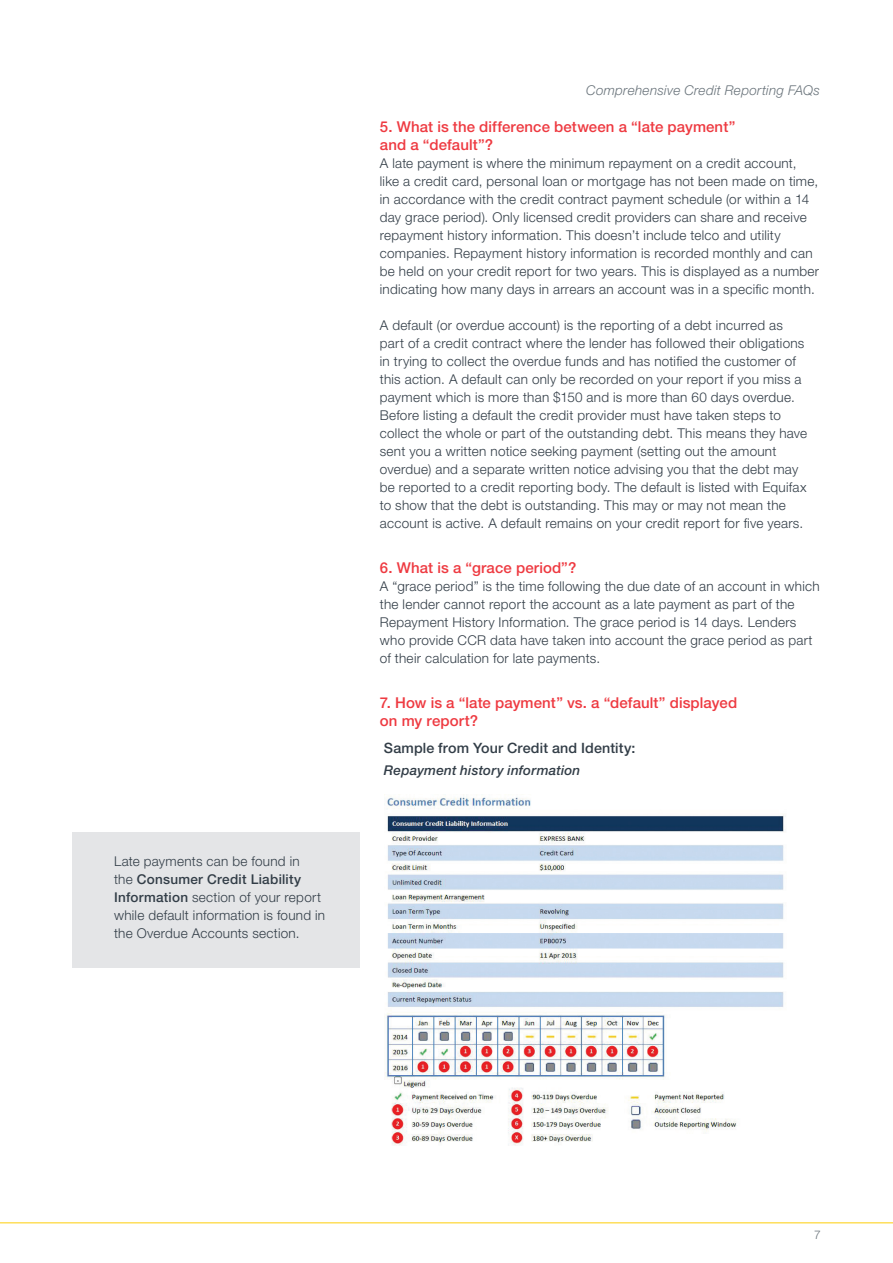
<style>
.page{position:relative;width:893px;height:1263px;background:#fff}
.page>*{position:absolute;margin:0;border:0;box-sizing:border-box;transform-origin:0 0}
.Subhead_1{font:500 15px/18px "Helvetica Neue LT Std";letter-spacing:.005em;color:#ee3a41}
.Subhead_2{font:500 14.25px "Helvetica Neue LT Std";letter-spacing:.01em;color:#323d47}
.Body_Copy-1st_Paragr{font:300 13.5px/18px "Helvetica Neue LT Std";letter-spacing:.02em;color:#323d47}
.Body_Copy-Paragraph{font:300 13.5px/18px "Helvetica Neue LT Std";letter-spacing:.02em;color:#323d47}
.Sidebar-1st_Paragrap{font:300 13.5px/18px "Helvetica Neue LT Std";letter-spacing:.02em;color:#323d47}
.t1{font:italic 300 13.5px "Helvetica Neue LT Std";letter-spacing:.02em;color:#6a747b}
.Subhead_3{font:italic 500 13.5px "Helvetica Neue LT Std";letter-spacing:.01em;color:#323d47}
.Page_Number-Right{font:300 12px "Helvetica Neue LT Std";color:#6a747b}
.s1{font-weight:500}
</style>
<div class="page">
<hr style="left:0;top:1222px;width:893px;height:1px;background:#fece08">
<div style="left:73px;top:832px;width:287px;height:136px;background:#e4e5e7"></div>
<img style="left:384px;top:794px;width:402px;height:352px">
<p class="Sidebar-1st_Paragrap" style="left:114px;top:852px;width:213px">Late payments can be found in<br>the <span class="s1">Consumer Credit Liability<br>Information</span> section of your report while default information is found in the Overdue Accounts section.</p>
<p class="t1" style="left:586px;top:82px;width:235px">Comprehensive Credit Reporting FAQs</p>
<p class="Subhead_1" style="left:380px;top:118px;width:357px">5. What is the difference between a “late payment” and a “default”?</p>
<p class="Body_Copy-1st_Paragr" style="left:380px;top:154px;width:441px">A late payment is where the minimum repayment on a credit account, like a credit card, personal loan or mortgage has not been made on time, in accordance with the credit contract payment schedule (or within a 14 day grace period). Only licensed credit providers can share and receive repayment history information. This doesn’t include telco and utility companies. Repayment history information is recorded monthly and can be held on your credit report for two years. This is displayed as a number indicating how many days in arrears an account was in a specific month.</p>
<p class="Body_Copy-Paragraph" style="left:380px;top:316px;width:429px">A default (or overdue account) is the reporting of a debt incurred as part of a credit contract where the lender has followed their obligations in trying to collect the overdue funds and has notified the customer of this action. A default can only be recorded on your report if you miss a payment which is more than $150 and is more than 60 days overdue.<br>Before listing a default the credit provider must have taken steps to collect the whole or part of the outstanding debt. This means they have sent you a written notice seeking payment (setting out the amount overdue) and a separate written notice advising you that the debt may be reported to a credit reporting body. The default is listed with Equifax to show that the debt is outstanding. This may or may not mean the account is active. A default remains on your credit report for five years.</p>
<p class="Subhead_1" style="left:380px;top:559px;width:198px">6. What is a “grace period”?</p>
<p class="Body_Copy-1st_Paragr" style="left:380px;top:577px;width:441px">A “grace period” is the time following the due date of an account in which the lender cannot report the account as a late payment as part of the Repayment History Information. The grace period is 14 days. Lenders who provide CCR data have taken into account the grace period as part of their calculation for late payments.</p>
<p class="Subhead_1" style="left:380px;top:694px;width:359px">7. How is a “late payment” vs. a “default” displayed on my report?</p>
<p class="Subhead_2" style="left:384px;top:739px;width:253px">Sample from Your Credit and Identity:</p>
<p class="Subhead_3" style="left:384px;top:762px;width:198px">Repayment history information</p>
<p class="Page_Number-Right" style="left:814px;top:1227px;width:8px">7</p>
</div>
